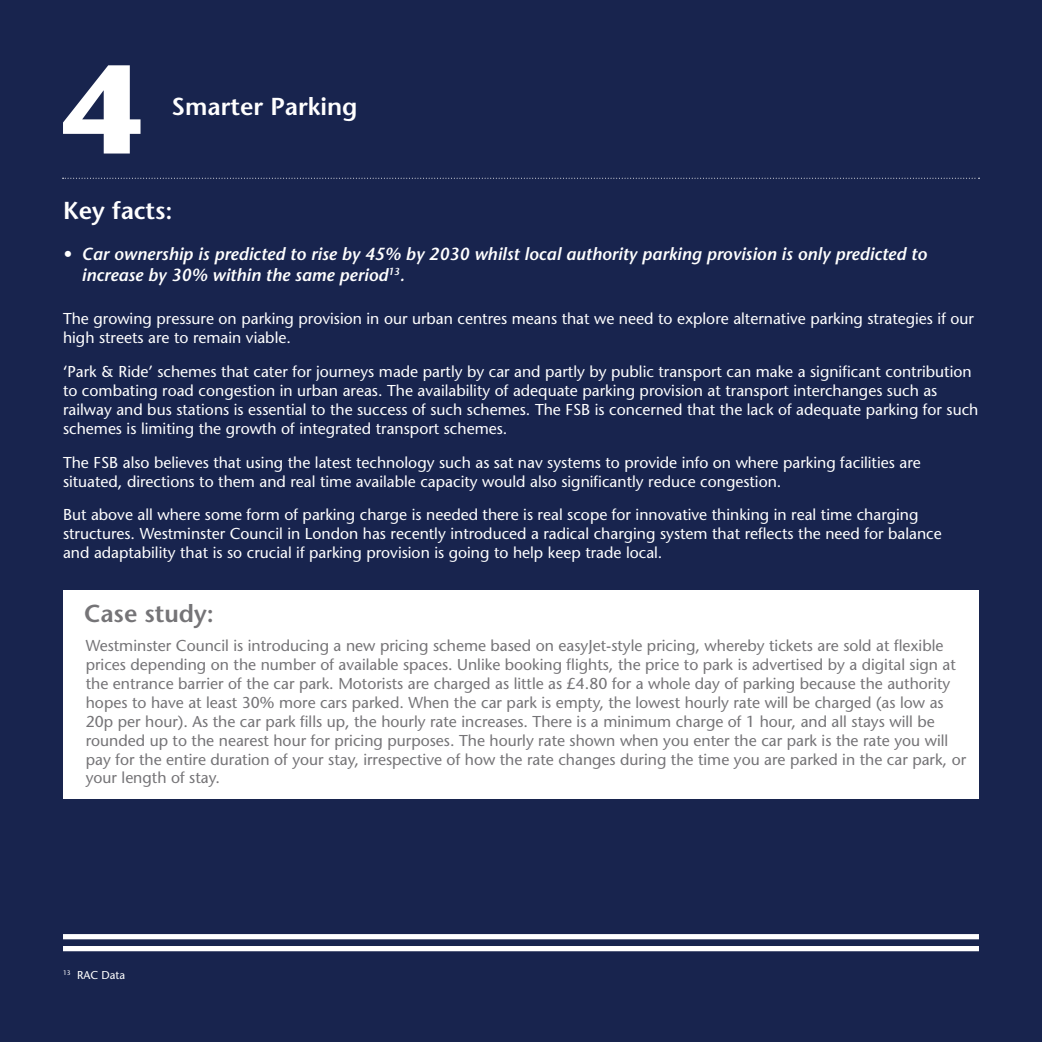
<style>
.page{position:relative;width:1042px;height:1042px;background:#18244e}
.page>*{position:absolute;margin:0;border:0;box-sizing:border-box;transform-origin:0 0}
.t1{font:700 126px "Stone Sans";color:#fff}
.t2{font:600 24.5px "Stone Sans";color:#fff}
.t3{font:600 24.5px "Stone Sans";color:#757477}
.t4{font:italic 600 17.5px/21px "Stone Sans";color:#fff}
.t5{font:15.75px/18.9px "Stone Sans";color:#fff}
.t6{font:15.75px/18.9px "Stone Sans";color:#757477}
.t7{font:11.38px "Stone Sans";color:#fff}
</style>
<div class="page">
<div style="left:63px;top:590px;width:916px;height:209px;background:#fff"></div>
<div style="left:63px;top:946px;width:916px;height:5px;background:#fff"></div>
<div style="left:63px;top:934px;width:916px;height:5px;background:#fff"></div>
<svg style="left:63px;top:178px;width:916px;height:1px"></svg>
<h1 class="t1" style="left:63px;top:30px;width:81px">4</h1>
<h2 class="t2" style="left:172px;top:91px;width:187px">Smarter Parking</h2>
<h2 class="t2" style="left:63px;top:195px;width:111px">Key facts:</h2>
<p class="t4" style="left:81px;top:243px;width:847px;text-indent:-18px">• Car ownership is predicted to rise by 45% by 2030 whilst local authority parking provision is only predicted to increase by 30% within the same period<sup>13</sup>.</p>
<p class="t5" style="left:63px;top:309px;width:912px">The growing pressure on parking provision in our urban centres means that we need to explore alternative parking strategies if our high streets are to remain viable.</p>
<p class="t5" style="left:63px;top:362px;width:917px">‘Park &amp; Ride’ schemes that cater for journeys made partly by car and partly by public transport can make a significant contribution to combating road congestion in urban areas. The availability of adequate parking provision at transport interchanges such as railway and bus stations is essential to the success of such schemes. The FSB is concerned that the lack of adequate parking for such schemes is limiting the growth of integrated transport schemes.</p>
<p class="t5" style="left:63px;top:452px;width:859px">The FSB also believes that using the latest technology such as sat nav systems to provide info on where parking facilities are situated, directions to them and real time available capacity would also significantly reduce congestion.</p>
<p class="t5" style="left:63px;top:505px;width:880px">But above all where some form of parking charge is needed there is real scope for innovative thinking in real time charging structures. Westminster Council in London has recently introduced a radical charging system that reflects the need for balance and adaptability that is so crucial if parking provision is going to help keep trade local.</p>
<h2 class="t3" style="left:84px;top:598px;width:131px">Case study:</h2>
<p class="t6" style="left:86px;top:636px;width:882px">Westminster Council is introducing a new pricing scheme based on easyJet-style pricing, whereby tickets are sold at flexible prices depending on the number of available spaces. Unlike booking flights, the price to park is advertised by a digital sign at the entrance barrier of the car park. Motorists are charged as little as £4.80 for a whole day of parking because the authority hopes to have at least 30% more cars parked. When the car park is empty, the lowest hourly rate will be charged (as low as 20p per hour). As the car park fills up, the hourly rate increases. There is a minimum charge of 1 hour, and all stays will be rounded up to the nearest hour for pricing purposes. The hourly rate shown when you enter the car park is the rate you will pay for the entire duration of your stay, irrespective of how the rate changes during the time you are parked in the car park, or your length of stay.</p>
<p class="t7" style="left:63px;top:968px;width:64px"><sup>13</sup> RAC Data</p>
</div>
